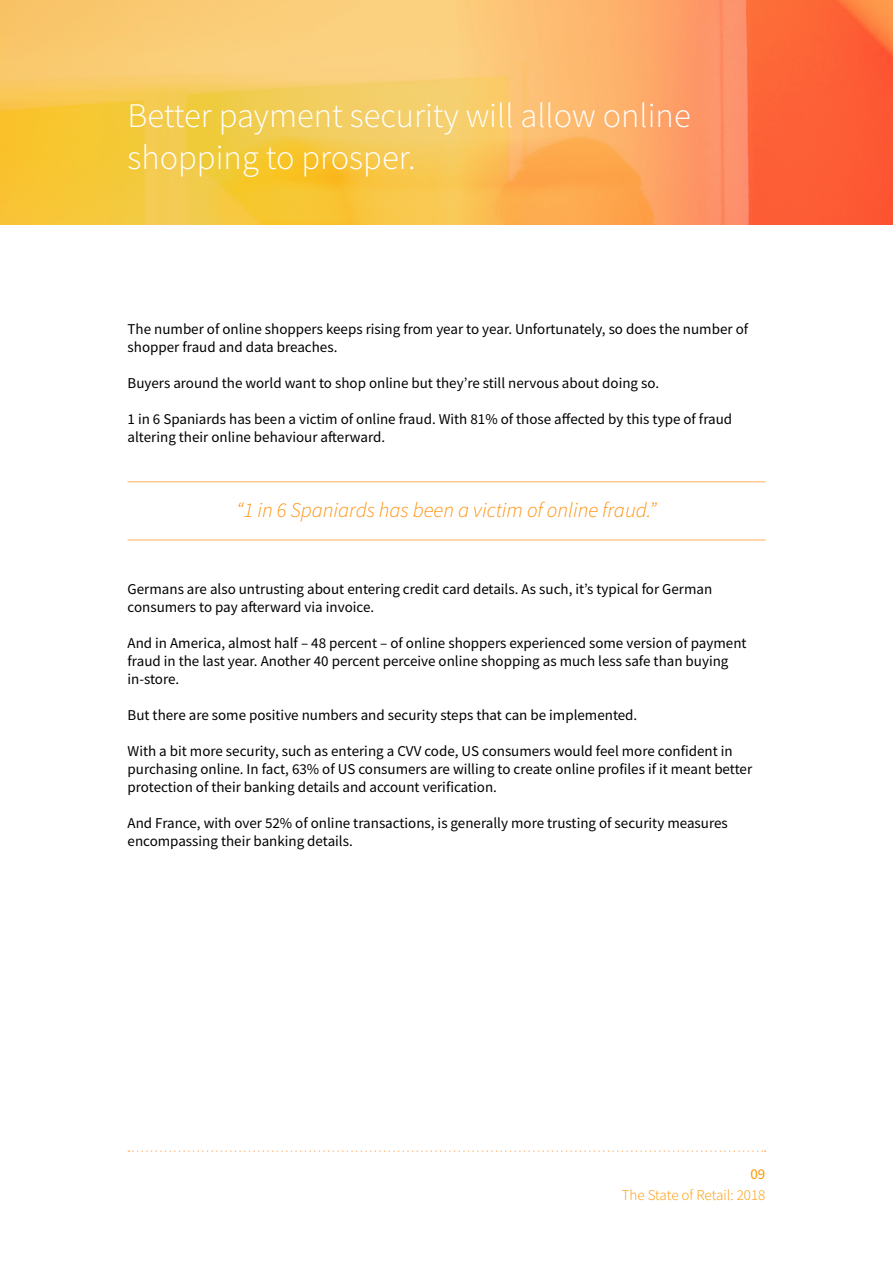
<style>
.page{position:relative;width:893px;height:1263px;background:#fff}
.page>*{position:absolute;margin:0;border:0;box-sizing:border-box;transform-origin:0 0}
.t1{font:300 34.5px/41.4px "Source Sans Pro";color:#fff}
.t2{font:italic 300 21px "Source Sans Pro";color:#ff900b}
.t3{font:15px/18px "Source Sans Pro";color:#000}
.t4{font:300 15px "Source Sans Pro";color:#fd9800}
.t5{font:15px "Source Sans Pro";color:#fd9800}
</style>
<div class="page">
<hr style="left:128px;top:540px;width:637px;height:1px;background:#ff941b">
<hr style="left:128px;top:481px;width:637px;height:1px;background:#ff941b">
<svg style="left:0;top:0;width:893px;height:225px;background:#f9af57"></svg>
<svg style="left:128px;top:1150px;width:638px;height:2px"></svg>
<h1 class="t1" style="left:128px;top:95px;width:565px">Better payment security will allow online shopping to prosper.</h1>
<p class="t3" style="left:128px;top:320px;width:622px">The number of online shoppers keeps rising from year to year. Unfortunately, so does the number of shopper fraud and data breaches.</p>
<p class="t3" style="left:128px;top:374px;width:533px">Buyers around the world want to shop online but they’re still nervous about doing so.</p>
<p class="t3" style="left:128px;top:410px;width:606px">1 in 6 Spaniards has been a victim of online fraud. With 81% of those affected by this type of fraud altering their online behaviour afterward.</p>
<h2 class="t2" style="left:236px;top:497px;width:421px">“1 in 6 Spaniards has been a victim of online fraud.”</h2>
<p class="t3" style="left:128px;top:580px;width:586px">Germans are also untrusting about entering credit card details. As such, it’s typical for German consumers to pay afterward via invoice.</p>
<p class="t3" style="left:128px;top:634px;width:620px">And in America, almost half – 48 percent – of online shoppers experienced some version of payment fraud in the last year. Another 40 percent perceive online shopping as much less safe than buying in-store.</p>
<p class="t3" style="left:128px;top:706px;width:511px">But there are some positive numbers and security steps that can be implemented.</p>
<p class="t3" style="left:128px;top:742px;width:626px">With a bit more security, such as entering a CVV code, US consumers would feel more confident in purchasing online. In fact, 63% of US consumers are willing to create online profiles if it meant better protection of their banking details and account verification.</p>
<p class="t3" style="left:128px;top:814px;width:602px">And France, with over 52% of online transactions, is generally more trusting of security measures encompassing their banking details.</p>
<p class="t5" style="left:750px;top:1164px;width:16px">09</p>
<p class="t4" style="left:622px;top:1186px;width:145px">The State of Retail: 2018</p>
</div>
